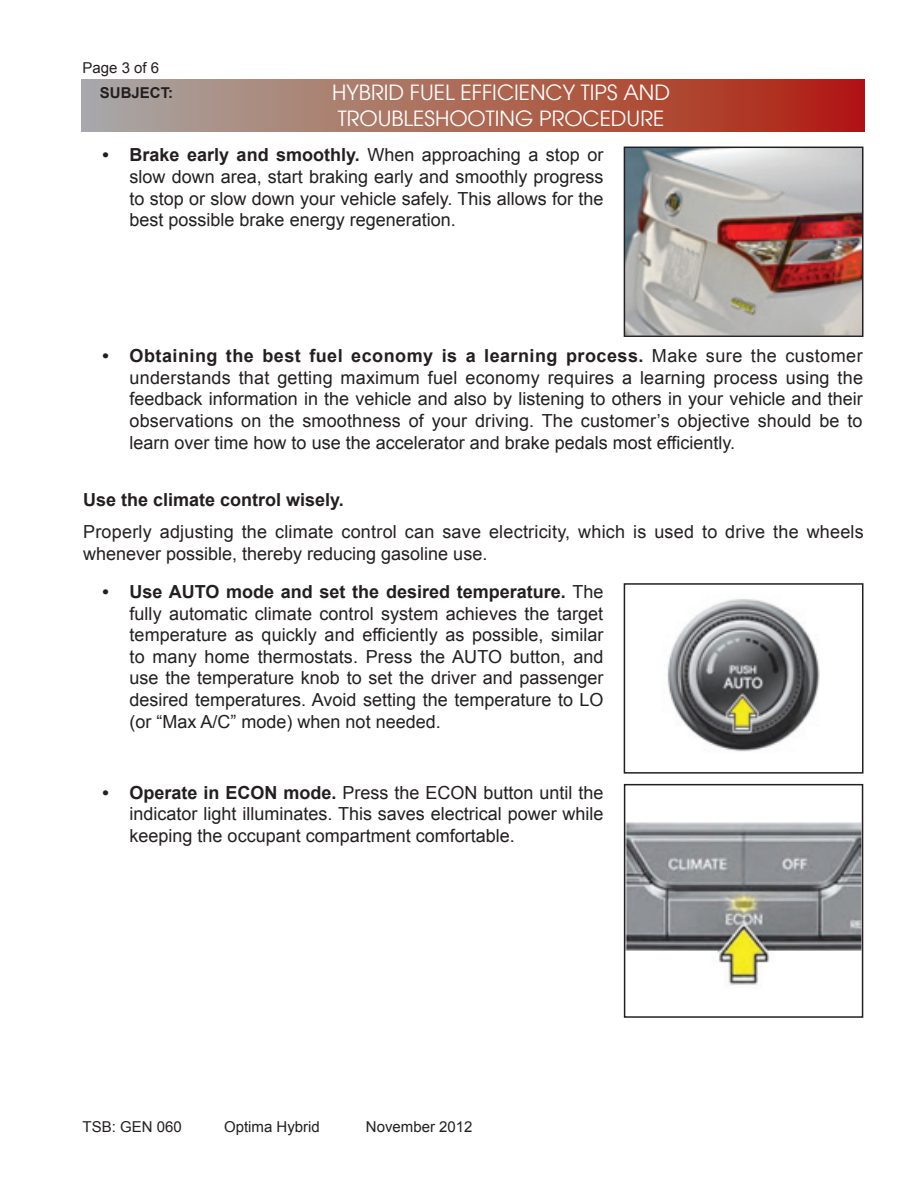
<style>
.page{position:relative;width:918px;height:1188px;background:#fff}
.page>*{position:absolute;margin:0;border:0;box-sizing:border-box;transform-origin:0 0}
.t1{font:21px/25.2px "Avant Garde";color:#fff}
.t2{font:18px/21.6px "Arial";color:#231f20;text-align:justify}
.t3{font:700 18px "Arial";color:#231f20}
.t4{font:15px "Arial";color:#231f20}
.t5{font:700 15px "Arial";color:#231f20}
.s1{font-weight:700}
</style>
<div class="page">
<div style="left:81px;top:80px;width:783px;height:52px;background:linear-gradient(to right,#a8ada4,#b1210d)"></div>
<img style="left:627px;top:150px;width:233px;height:184px">
<div style="left:624px;top:147px;width:239px;height:190px;border:2px solid #231f20"></div>
<img style="left:667px;top:599px;width:153px;height:153px">
<div style="left:624px;top:583px;width:239px;height:191px;border:2px solid #231f20"></div>
<img style="left:627px;top:822px;width:233px;height:164px">
<div style="left:624px;top:784px;width:239px;height:234px;border:2px solid #231f20"></div>
<p class="t4" style="left:82px;top:58px;width:78px">Page 3 of 6</p>
<p class="t5" style="left:100px;top:82px;width:11px">subject</p>
<p class="t5" style="left:168px;top:82px;width:6px">:</p>
<p class="t1" style="left:332px;top:80px;width:100px">HYBRI D FUEL</p>
<p class="t1" style="left:461px;top:80px;width:44px">EFFICIENC</p>
<p class="t1" style="left:338px;top:80px;width:334px;text-indent:225px">Y TIPS AN D<br>TROUBLESHOOTING PROCE DURE</p>
<p class="t2" style="left:130px;top:144px;width:476px;text-indent:-27px"><span class="s1">• Brake early and smoothly.</span> When approaching a stop or slow down area, start braking early and smoothly progress to stop or slow down your vehicle safely. This allows for the best possible brake energy regeneration.</p>
<p class="t2" style="left:130px;top:345px;width:735px;text-indent:-27px"><span class="s1">• Obtaining the best fuel economy is a learning process.</span> Make sure the customer understands that getting maximum fuel economy requires a learning process using the feedback information in the vehicle and also by listening to others in your vehicle and their observations on the smoothness of your driving. The customer’s objective should be to learn over time how to use the accelerator and brake pedals most efficiently.</p>
<p class="t3" style="left:83px;top:487px;width:262px">Use the climate control wisely.</p>
<p class="t2" style="left:83px;top:521px;width:782px">Properly adjusting the climate control can save electricity, which is used to drive the wheels whenever possible, thereby reducing gasoline use.</p>
<p class="t2" style="left:130px;top:581px;width:476px;text-align:left;text-indent:-27px"><span class="s1">• Use AUTO mode and set the desired temperature.</span> The fully automatic climate control system achieves the target temperature as quickly and efficiently as possible, similar to many home thermostats. Press the AUTO button, and use the temperature knob to set the driver and passenger desired temperatures. Avoid setting the temperature to LO (or “Max A/C” mode) when not needed.</p>
<p class="t2" style="left:130px;top:782px;width:476px;text-indent:-27px"><span class="s1">• Operate in ECON mode.</span> Press the ECON button until the indicator light illuminates. This saves electrical power while keeping the occupant compartment comfortable.</p>
<p class="t4" style="left:83px;top:1117px;width:127px">TSB: GEN 060 O</p>
<p class="t4" style="left:236px;top:1117px;width:86px">ptima Hybrid</p>
<p class="t4" style="left:366px;top:1117px;width:108px">November 2012</p>
</div>
